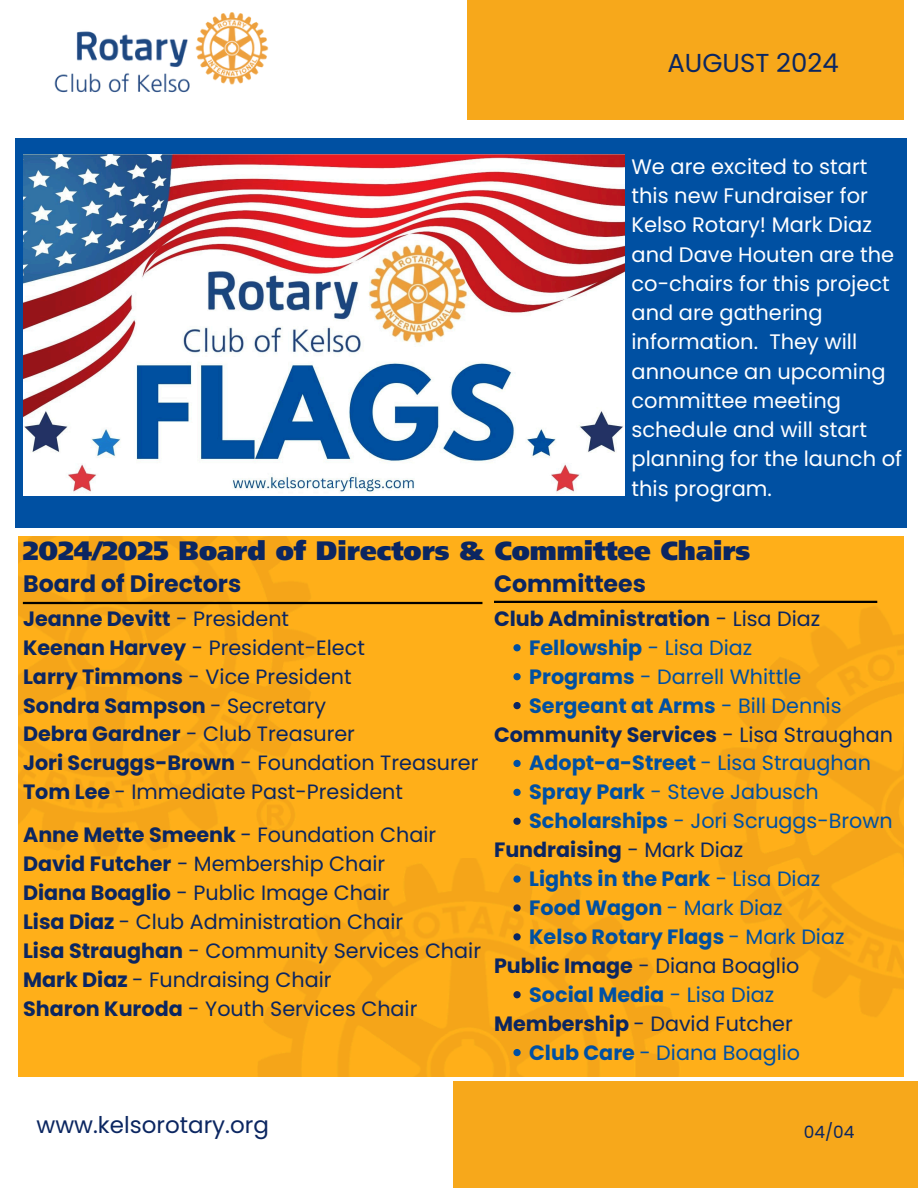
<style>
.page{position:relative;width:918px;height:1188px;background:#fff}
.page>*{position:absolute;margin:0;border:0;box-sizing:border-box;transform-origin:0 0}
.t1{font:900 26.4px "Frutiger";color:#0b2661}
.t2{font:25.95px "Poppins";color:#0b2661}
.t3{font:700 23.7px "Poppins";color:#0b2661}
.t4{font:22.95px "Poppins";color:#0b2661}
.t5{font:21px/29.2px "Poppins";color:#fff}
.t6{font:20.7px/29px "Poppins";color:#0b2661}
.t7{font:700 20.7px "Poppins";color:#0050a2}
.t8{font:20.7px "Poppins";color:#0050a2}
.t9{font:700 20.7px "Poppins";color:#0b2661}
.t10{font:16.95px "Poppins";color:#0b2661}
.s1{font-weight:700}
.s2{font-weight:400}
</style>
<div class="page">
<img style="left:18px;top:537px;width:886px;height:540px">
<div style="left:467px;top:0;width:437px;height:120px;background:#f7a81b"></div>
<div style="left:453px;top:1082px;width:465px;height:106px;background:#f7a81b"></div>
<img style="left:54px;top:12px;width:215px;height:81px">
<svg style="left:513px;top:644px;width:8px;height:7px"></svg>
<svg style="left:513px;top:673px;width:8px;height:7px"></svg>
<svg style="left:513px;top:702px;width:8px;height:7px"></svg>
<svg style="left:513px;top:760px;width:8px;height:7px"></svg>
<svg style="left:513px;top:789px;width:8px;height:7px"></svg>
<svg style="left:513px;top:818px;width:8px;height:7px"></svg>
<svg style="left:513px;top:875px;width:8px;height:8px"></svg>
<svg style="left:513px;top:904px;width:8px;height:8px"></svg>
<svg style="left:513px;top:933px;width:8px;height:8px"></svg>
<svg style="left:513px;top:991px;width:8px;height:7px"></svg>
<svg style="left:513px;top:1049px;width:8px;height:7px"></svg>
<hr style="left:494px;top:601px;width:383px;height:2px;background:#000">
<hr style="left:23px;top:602px;width:459px;height:2px;background:#000">
<div style="left:15px;top:138px;width:891px;height:390px;background:#0050a2"></div>
<img style="left:23px;top:155px;width:601px;height:340px">
<h5 class="t2" style="left:667px;top:45px;width:173px">AUGUST 2024</h5>
<h4 class="t5" style="left:631px;top:152px;width:272px">We are excited to start this new Fundraiser for<br>Kelso Rotary! Mark Diaz and Dave Houten are the co-chairs for this project and are gathering information. They will announce an upcoming committee meeting schedule and will start planning for the launch of this program.</h4>
<p class="t1" style="left:23px;top:540px;width:729px">2024/2025 Board of Directors &amp; Committee Chairs</p>
<p class="t3" style="left:23px;top:568px;width:220px">Board of Directors</p>
<h5 class="t6" style="left:23px;top:604px;width:457px"><span class="s1">Jeanne Devitt</span> - President<br><span class="s1">Keenan Harvey</span> - President-Elect<br><span class="s1">Larry Timmons</span> - Vice President<br><span class="s1">Sondra Sampson</span> - Secretary<br><span class="s1">Debra Gardner</span> - Club Treasurer<br><span class="s1">Jori Scruggs-Brown</span> - Foundation Treasurer<br><span class="s1">Tom Lee</span> - Immediate Past-President</h5>
<p class="t6" style="left:23px;top:821px;width:459px"><span class="s1">Anne Mette Smeenk</span> - Foundation Chair <span class="s1">David Futcher</span> - Membership Chair<br><span class="s1">Diana Boaglio</span> - Public Image Chair<br><span class="s1">Lisa Diaz</span> - Club Administration Chair<br><span class="s1">Lisa Straughan</span> - Community Services Chair <span class="s1">Mark Diaz</span> - Fundraising Chair<br><span class="s1">Sharon Kuroda</span> - Youth Services Chair</p>
<h2 class="t3" style="left:494px;top:568px;width:154px">Committees</h2>
<h3 class="t9" style="left:494px;top:604px;width:328px">Club Administration <span class="s2">- Lisa Diaz</span></h3>
<h5 class="t7" style="left:529px;top:633px;width:225px">Fellowship <span class="s2">- Lisa Diaz</span></h5>
<h5 class="t8" style="left:529px;top:662px;width:274px"><span class="s1">Programs</span> - Darrell Whittle</h5>
<h3 class="t7" style="left:529px;top:691px;width:314px">Sergeant at Arms <span class="s2">- Bill Dennis</span></h3>
<h5 class="t9" style="left:494px;top:720px;width:401px">Community Services <span class="s2">- Lisa Straughan</span></h5>
<p class="t7" style="left:529px;top:749px;width:343px">Adopt-a-Street <span class="s2">- Lisa Straughan</span></p>
<p class="t8" style="left:529px;top:778px;width:291px"><span class="s1">Spray Park</span> - Steve Jabusch</p>
<p class="t8" style="left:529px;top:807px;width:365px"><span class="s1">Scholarships</span> - Jori Scruggs-Brown</p>
<h5 class="t9" style="left:494px;top:835px;width:251px">Fundraising <span class="s2">- Mark Diaz</span></h5>
<p class="t7" style="left:529px;top:864px;width:292px">Lights in the Park <span class="s2">- Lisa Diaz</span></p>
<p class="t7" style="left:529px;top:893px;width:255px">Food Wagon <span class="s2">- Mark Diaz</span></p>
<p class="t7" style="left:529px;top:922px;width:317px">Kelso Rotary Flags <span class="s2">- Mark Diaz</span></p>
<h5 class="t6" style="left:494px;top:951px;width:307px"><span class="s1">Public Image</span> - Diana Boaglio</h5>
<p class="t7" style="left:529px;top:980px;width:247px">Social Media <span class="s2">- Lisa Diaz</span></p>
<p class="t6" style="left:494px;top:1009px;width:300px"><span class="s1">Membership</span> - David Futcher</p>
<p class="t8" style="left:529px;top:1038px;width:272px"><span class="s1">Club Care</span> - Diana Boaglio</p>
<p class="t4" style="left:37px;top:1109px;width:234px">www.kelsorotary.org</p>
<h5 class="t10" style="left:804px;top:1120px;width:52px">04/04</h5>
</div>
